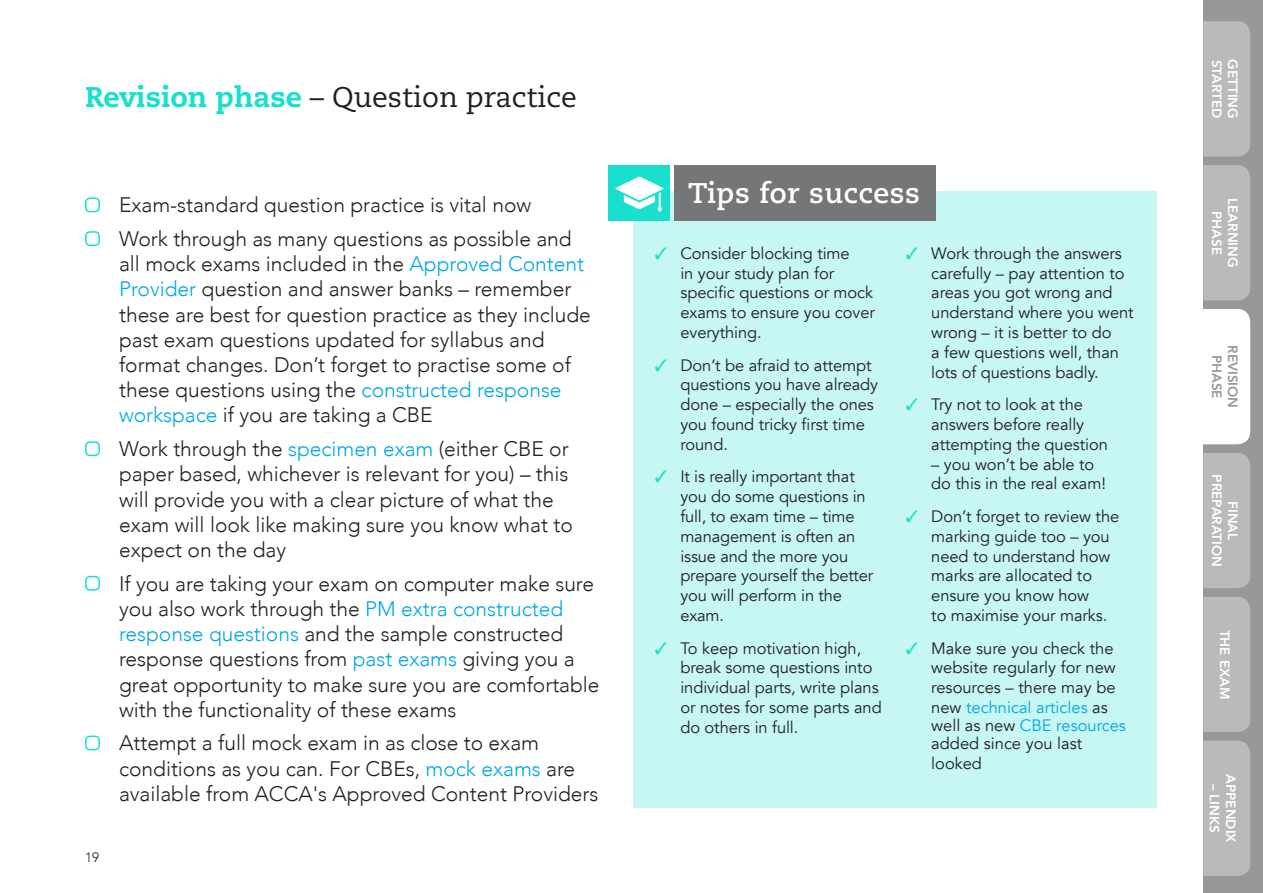
<style>
.page{position:relative;width:1263px;height:893px;background:#fff}
.page>*{position:absolute;margin:0;border:0;box-sizing:border-box;transform-origin:0 0}
.RUNNING_HEADER{font:28.35px "Caecilia";color:#231f20}
.STUDY_TIPS_HEADER{font:700 28.35px "Caecilia";letter-spacing:.02em;color:#fff}
.CHECKLIST{font:300 21px/25.2px "Avenir";color:#231f20}
.t1{font:16.5px/19.8px "Avenir";letter-spacing:-.005em;color:#231f20}
.TAB_TITLE{font:800 13.5px/16.2px "Avenir";color:#fff;text-align:center}
.TAB_TITLE-2{font:800 13.5px/16.2px "Avenir";color:#97989a;text-align:center}
.PAGE_NUMBER{font:300 13.5px "Avenir";color:#231f20}
.s1{font-weight:800;color:#19e0cc}
.s2{color:#00a8e4}
.s3{color:#19e0cc}
</style>
<div class="page">
<div style="left:634px;top:191px;width:523px;height:617px;background:#c6f7f2"></div>
<div style="left:674px;top:166px;width:261px;height:55px;background:#747678"></div>
<div style="left:608px;top:166px;width:61px;height:55px;background:#19e0cc"></div>
<svg style="left:615px;top:176px;width:48px;height:36px"></svg>
<div style="left:85px;top:197px;width:15px;height:15px;border:2px solid #19e0cc;border-radius:4px"></div>
<div style="left:85px;top:231px;width:15px;height:15px;border:2px solid #19e0cc;border-radius:4px"></div>
<div style="left:85px;top:441px;width:15px;height:15px;border:2px solid #19e0cc;border-radius:4px"></div>
<div style="left:85px;top:576px;width:15px;height:15px;border:2px solid #19e0cc;border-radius:4px"></div>
<div style="left:85px;top:735px;width:15px;height:15px;border:2px solid #19e0cc;border-radius:4px"></div>
<div style="left:1203px;top:0;width:60px;height:893px;background:#97989a"></div>
<div style="left:1203px;top:453px;width:47px;height:135px;background:#b9babb"></div>
<div style="left:1203px;top:309px;width:47px;height:135px;background:#fff"></div>
<div style="left:1203px;top:21px;width:47px;height:136px;background:#b9babb"></div>
<div style="left:1203px;top:597px;width:47px;height:135px;background:#b9babb"></div>
<div style="left:1203px;top:165px;width:47px;height:135px;background:#b9babb"></div>
<div style="left:1203px;top:741px;width:47px;height:135px;background:#b9babb"></div>
<p class="RUNNING_HEADER" style="left:85px;top:81px;width:493px"><span class="s1">Revision phase</span> – Question practice</p>
<p class="PAGE_NUMBER" style="left:85px;top:849px;width:16px">19</p>
<p class="CHECKLIST" style="left:119px;top:193px;width:414px">Exam-standard question practice is vital now</p>
<p class="CHECKLIST" style="left:119px;top:226px;width:473px">Work through as many questions as possible and all mock exams included in the <span class="s2">Approved Content Provider</span> question and answer banks – remember these are best for question practice as they include past exam questions updated for syllabus and format changes. Don’t forget to practise some of these questions using the <span class="s2">constructed response workspace</span> if you are taking a CBE</p>
<p class="CHECKLIST" style="left:119px;top:436px;width:455px">Work through the <span class="s2">specimen exam</span> (either CBE or paper based, whichever is relevant for you) – this will provide you with a clear picture of what the exam will look like making sure you know what to expect on the day</p>
<p class="CHECKLIST" style="left:119px;top:571px;width:482px">If you are taking your exam on computer make sure you also work through the <span class="s2">PM extra constructed response questions</span> and the sample constructed response questions from <span class="s2">past exams</span> giving you a great opportunity to make sure you are comfortable with the functionality of these exams</p>
<p class="CHECKLIST" style="left:119px;top:731px;width:481px">Attempt a full mock exam in as close to exam conditions as you can. For CBEs, <span class="s2">mock exams</span> are available from ACCA's Approved Content Providers</p>
<p class="STUDY_TIPS_HEADER" style="left:688px;top:176px;width:233px">Tips for success</p>
<p class="t1" style="left:680px;top:244px;width:196px;text-indent:-26px"><span class="s3">✓</span> Consider blocking time<br>in your study plan for specific questions or mock exams to ensure you cover everything.</p>
<p class="t1" style="left:680px;top:355px;width:199px;text-indent:-26px"><span class="s3">✓</span> Don’t be afraid to attempt questions you have already done – especially the ones you found tricky first time round.</p>
<p class="t1" style="left:680px;top:467px;width:195px;text-indent:-26px"><span class="s3">✓</span> It is really important that you do some questions in full, to exam time – time management is often an issue and the more you prepare yourself the better you will perform in the exam.</p>
<p class="t1" style="left:680px;top:638px;width:203px;text-indent:-26px"><span class="s3">✓</span> To keep motivation high, break some questions into individual parts, write plans or notes for some parts and do others in full.</p>
<p class="t1" style="left:931px;top:244px;width:204px;text-indent:-26px"><span class="s3">✓</span> Work through the answers carefully – pay attention to areas you got wrong and understand where you went wrong – it is better to do<br>a few questions well, than lots of questions badly.</p>
<p class="t1" style="left:931px;top:395px;width:178px;text-indent:-26px"><span class="s3">✓</span> Try not to look at the answers before really attempting the question</p>
<p class="t1" style="left:931px;top:454px;width:176px">– you won’t be able to do this in the real exam!</p>
<p class="t1" style="left:931px;top:507px;width:189px;text-indent:-26px"><span class="s3">✓</span> Don’t forget to review the marking guide too – you need to understand how marks are allocated to ensure you know how<br>to maximise your marks.</p>
<p class="t1" style="left:931px;top:638px;width:186px;text-indent:-26px"><span class="s3">✓</span> Make sure you check the website regularly for new resources – there may be new <span class="s2">technical articles</span> as</p>
<p class="t1" style="left:931px;top:717px;width:196px;line-height:18px">well as new <span class="s2">CBE resources </span>added since you last</p>
<p class="t1" style="left:931px;top:753px;width:52px">looked</p>
<p class="TAB_TITLE" style="left:1225px;top:60px;width:60px;rotate:90deg">STARTED</p>
<p class="TAB_TITLE" style="left:1241px;top:59px;width:61px;rotate:90deg">GETTING</p>
<p class="TAB_TITLE" style="left:1241px;top:198px;width:71px;rotate:90deg">LEARNING<br>PHASE</p>
<p class="TAB_TITLE-2" style="left:1241px;top:345px;width:65px;rotate:90deg">REVISION<br>PHASE</p>
<p class="TAB_TITLE" style="left:1241px;top:474px;width:94px;rotate:90deg">FINAL<br>PREPARATION</p>
<p class="TAB_TITLE" style="left:1233px;top:630px;width:71px;rotate:90deg">THE EXAM</p>
<p class="TAB_TITLE" style="left:1239px;top:774px;width:70px;rotate:90deg">APPENDIX</p>
<p class="TAB_TITLE" style="left:1222px;top:784px;width:51px;rotate:90deg">– LINKS</p>
</div>
